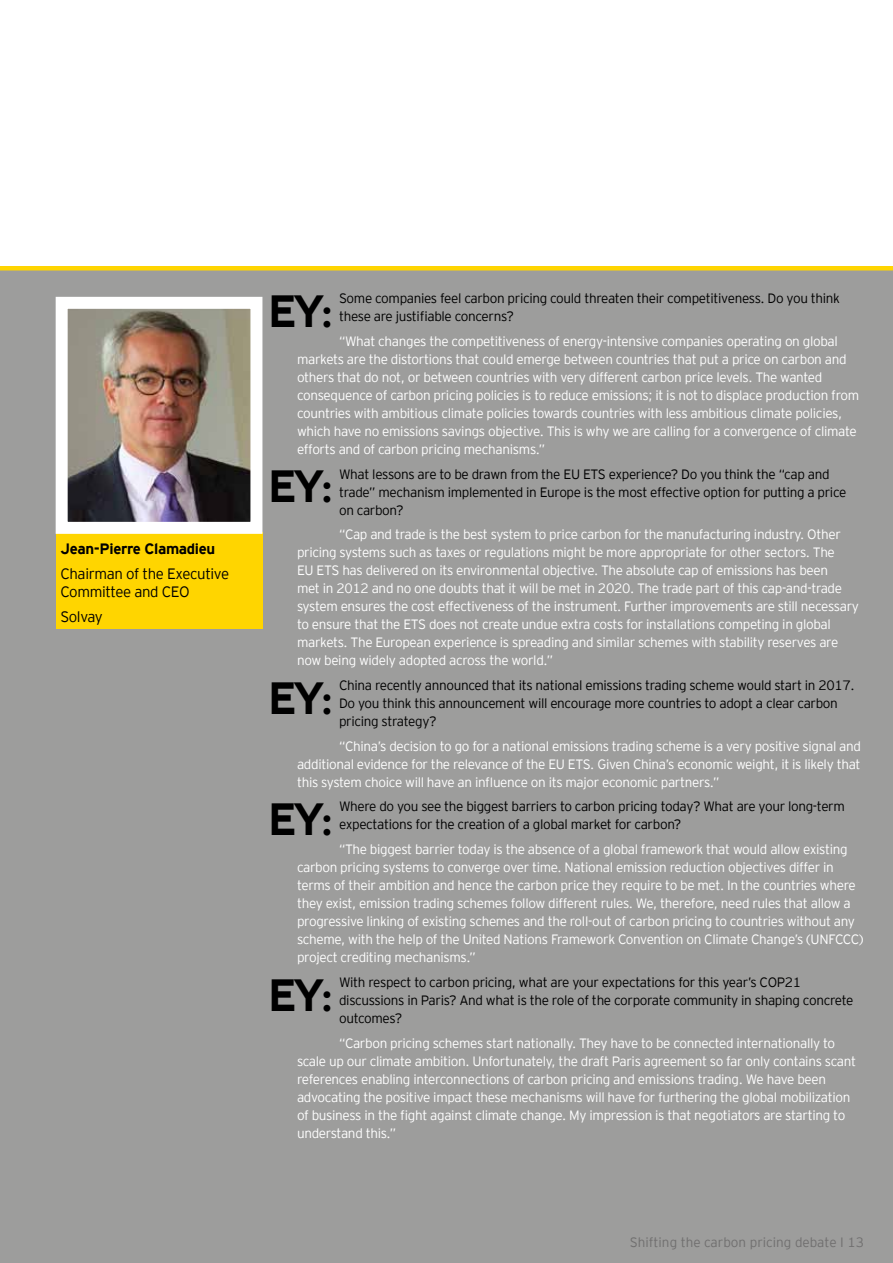
<style>
.page{position:relative;width:893px;height:1263px;background:#fff}
.page>*{position:absolute;margin:0;border:0;box-sizing:border-box;transform-origin:0 0}
.t1{font:700 45px "EY Interstate";letter-spacing:-.095em;color:#000}
.t2{font:300 15px/18px "EY Interstate";letter-spacing:-.025em;color:#000}
.t3{font:700 15px "EY Interstate";letter-spacing:-.025em;color:#000}
.t4{font:300 13.5px/18px "EY Interstate";letter-spacing:-.025em;color:#fff}
.t5{font:300 13.5px/18px "EY Interstate";letter-spacing:-.025em;color:#000}
.t6{font:300 13.5px "EY Interstate";color:#706f6f}
.s1{font-size:36px}
</style>
<div class="page">
<div style="left:0;top:267px;width:893px;height:996px;background:#9d9d9c"></div>
<div style="left:56px;top:532px;width:206px;height:97px;background:#ffd500"></div>
<img style="left:69px;top:310px;width:180px;height:211px">
<div style="left:56px;top:297px;width:206px;height:237px;border:12px solid #fff"></div>
<hr style="left:0;top:266px;width:893px;height:4px;background:#ffd500">
<p class="t3" style="left:60px;top:538px;width:156px">Jean-Pierre Clamadieu</p>
<p class="t2" style="left:60px;top:564px;width:170px">Chairman of the Executive<br>Committee and CEO</p>
<p class="t2" style="left:60px;top:606px;width:44px">Solvay</p>
<p class="t5" style="left:339px;top:288px;width:502px">Some companies feel carbon pricing could threaten their competitiveness. Do you think these are justifiable concerns?</p>
<p class="t4" style="left:297px;top:331px;width:564px;text-indent:42px">“What changes the competitiveness of energy-intensive companies operating on global markets are the distortions that could emerge between countries that put a price on carbon and others that do not, or between countries with very different carbon price levels. The wanted consequence of carbon pricing policies is to reduce emissions; it is not to displace production from countries with ambitious climate policies towards countries with less ambitious climate policies, which have no emissions savings objective. This is why we are calling for a convergence of climate efforts and of carbon pricing mechanisms.”</p>
<p class="t5" style="left:339px;top:464px;width:509px">What lessons are to be drawn from the EU ETS experience? Do you think the “cap and trade” mechanism implemented in Europe is the most effective option for putting a price on carbon?</p>
<p class="t4" style="left:297px;top:525px;width:563px;text-indent:42px">“Cap and trade is the best system to price carbon for the manufacturing industry. Other pricing systems such as taxes or regulations might be more appropriate for other sectors. The<br>EU ETS has delivered on its environmental objective. The absolute cap of emissions has been<br>met in 2012 and no one doubts that it will be met in 2020. The trade part of this cap-and-trade system ensures the cost effectiveness of the instrument. Further improvements are still necessary to ensure that the ETS does not create undue extra costs for installations competing in global markets. The European experience is spreading and similar schemes with stability reserves are now being widely adopted across the world.”</p>
<p class="t5" style="left:339px;top:675px;width:517px">China recently announced that its national emissions trading scheme would start in 2017.<br>Do you think this announcement will encourage more countries to adopt a clear carbon pricing strategy?</p>
<p class="t4" style="left:297px;top:736px;width:565px;text-align:justify;text-indent:42px">“China’s decision to go for a national emissions trading scheme is a very positive signal and additional evidence for the relevance of the EU ETS. Given China’s economic weight, it is likely that this system choice will have an influence on its major economic partners.”</p>
<p class="t5" style="left:339px;top:797px;width:507px">Where do you see the biggest barriers to carbon pricing today? What are your long-term expectations for the creation of a global market for carbon?</p>
<p class="t4" style="left:297px;top:840px;width:568px;text-indent:42px">“The biggest barrier today is the absence of a global framework that would allow existing carbon pricing systems to converge over time. National emission reduction objectives differ in terms of their ambition and hence the carbon price they require to be met. In the countries where they exist, emission trading schemes follow different rules. We, therefore, need rules that allow a progressive linking of existing schemes and the roll-out of carbon pricing to countries without any scheme, with the help of the United Nations Framework Convention on Climate Change’s (UNFCCC) project crediting mechanisms.”</p>
<p class="t5" style="left:339px;top:972px;width:516px">With respect to carbon pricing, what are your expectations for this year’s COP21 discussions in Paris? And what is the role of the corporate community in shaping concrete outcomes?</p>
<p class="t4" style="left:297px;top:1033px;width:560px;text-indent:42px">“Carbon pricing schemes start nationally. They have to be connected internationally to scale up our climate ambition. Unfortunately, the draft Paris agreement so far only contains scant references enabling interconnections of carbon pricing and emissions trading. We have been advocating the positive impact these mechanisms will have for furthering the global mobilization of business in the fight against climate change. My impression is that negotiators are starting to understand this.”</p>
<h1 class="t1" style="left:268px;top:279px;width:66px">EY<span class="s1">:</span></h1>
<h1 class="t1" style="left:268px;top:453px;width:66px">EY<span class="s1">:</span></h1>
<h1 class="t1" style="left:268px;top:666px;width:66px">EY<span class="s1">:</span></h1>
<h1 class="t1" style="left:268px;top:786px;width:66px">EY<span class="s1">:</span></h1>
<h1 class="t1" style="left:268px;top:962px;width:66px">EY<span class="s1">:</span></h1>
<p class="t6" style="left:630px;top:1233px;width:236px">Shifting the carbon pricing debate I 13</p>
<p class="t6" style="left:630px;top:1236px;width:236px">Shifting the carbon pricing debate I 13</p>
</div>
